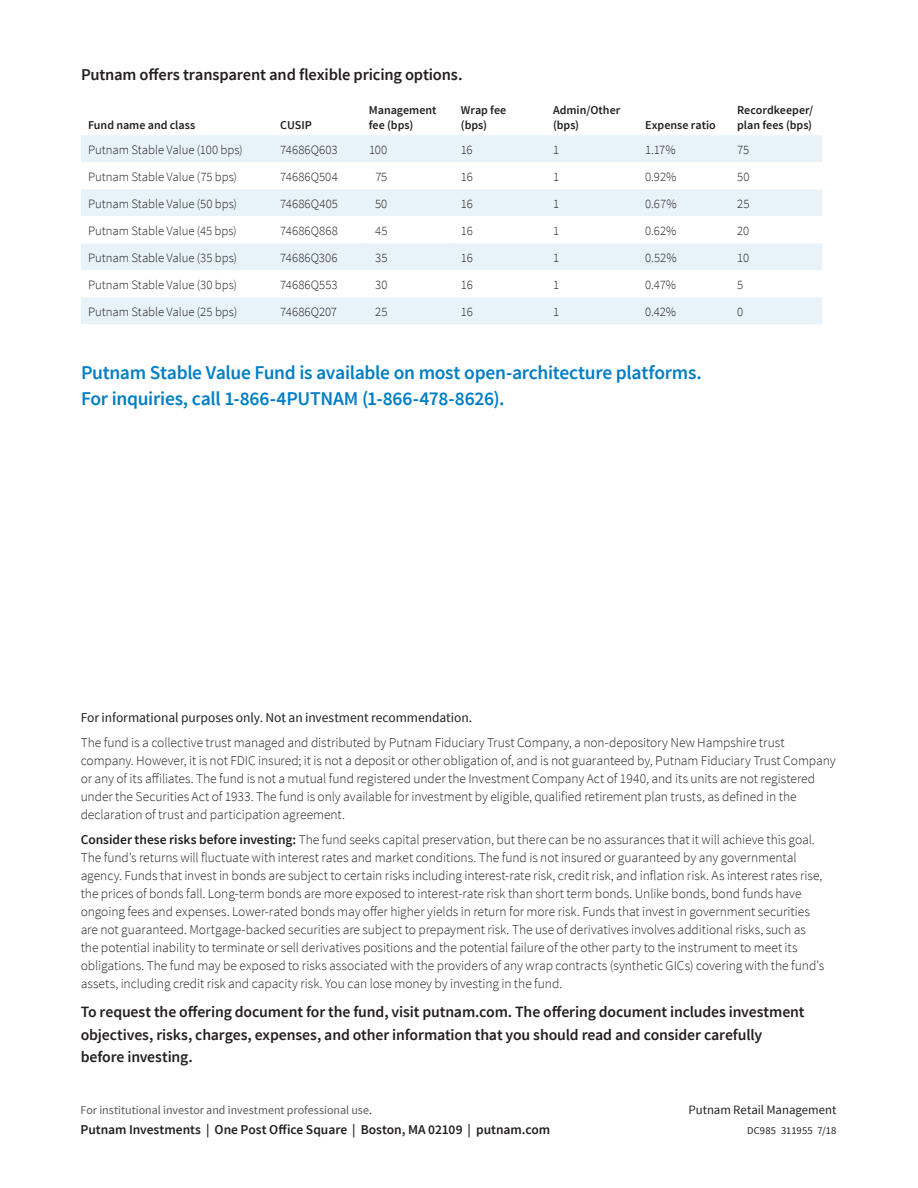
<style>
.page{position:relative;width:918px;height:1188px;background:#fff}
.page>*{position:absolute;margin:0;border:0;box-sizing:border-box;transform-origin:0 0}
.Callout{font:600 19.5px/25.5px "Source Sans Pro";letter-spacing:-.015em;color:#007ec5}
.Subhead{font:600 16.5px "Source Sans Pro";letter-spacing:-.01em;color:#231f20}
.Body{font:600 15.75px/22.5px "Source Sans Pro";letter-spacing:-.01em;color:#231f20}
.Disclosure_small{font:300 13.5px/18px "Source Sans Pro";letter-spacing:-.005em;color:#231f20}
.Source_address{font:600 13.5px "Source Sans Pro";letter-spacing:-.005em;color:#231f20}
.Disclosure_small-2{font:13.5px "Source Sans Pro";letter-spacing:-.005em;color:#231f20}
.Table_text{font:300 12.75px "Source Sans Pro";letter-spacing:-.005em;color:#231f20}
.t1{font:12.75px "Source Sans Pro";letter-spacing:-.005em;color:#231f20}
.Table_text-2{font:300 12.75px "Source Sans Pro";letter-spacing:.015em;color:#231f20}
.Table_head{font:600 12px/14.4px "Source Sans Pro";color:#231f20}
.t2{font:12px "Source Sans Pro";color:#57585a}
.Back_Cover_Job{font:10.5px "Source Sans Pro";letter-spacing:.015em;color:#231f20}
.s1{font-weight:600}
.s2{color:#231f20}
</style>
<div class="page">
<div style="left:81px;top:135px;width:741px;height:189px;background:#e7f3f9"></div>
<svg style="left:81px;top:162px;width:741px;height:81px"></svg>
<svg style="left:362px;top:162px;width:92px;height:81px"></svg>
<svg style="left:81px;top:270px;width:741px;height:27px"></svg>
<p class="Subhead" style="left:81px;top:65px;width:383px">Putnam offers transparent and flexible pricing options.</p>
<p class="Table_head" style="left:88px;top:118px;width:109px">Fund name and class</p>
<p class="Table_head" style="left:280px;top:118px;width:33px">CUSIP</p>
<p class="Table_head" style="left:369px;top:103px;width:69px">Management fee (bps)</p>
<p class="Table_head" style="left:461px;top:103px;width:47px">Wrap fee (bps)</p>
<p class="Table_head" style="left:553px;top:103px;width:69px">Admin/Other (bps)</p>
<p class="Table_head" style="left:645px;top:118px;width:72px">Expense ratio</p>
<p class="Table_head" style="left:737px;top:103px;width:78px">Recordkeeper/ plan fees (bps)</p>
<p class="Table_text" style="left:88px;top:142px;width:156px">Putnam Stable Value (100 bps)</p>
<p class="Table_text" style="left:280px;top:142px;width:59px">74686Q603</p>
<p class="Table_text" style="left:369px;top:142px;width:20px">100</p>
<p class="Table_text" style="left:461px;top:142px;width:13px">16</p>
<p class="Table_text" style="left:553px;top:142px;width:8px">1</p>
<p class="Table_text" style="left:645px;top:142px;width:32px">1.17%</p>
<p class="Table_text" style="left:737px;top:142px;width:14px">75</p>
<p class="Table_text" style="left:88px;top:169px;width:151px">Putnam Stable Value (75 bps)</p>
<p class="Table_text" style="left:280px;top:169px;width:59px">74686Q504</p>
<p class="Table_text" style="left:375px;top:169px;width:14px">75</p>
<p class="Table_text" style="left:461px;top:169px;width:13px">16</p>
<p class="Table_text" style="left:553px;top:169px;width:8px">1</p>
<p class="Table_text" style="left:645px;top:169px;width:33px">0.92%</p>
<p class="Table_text" style="left:737px;top:169px;width:14px">50</p>
<p class="Table_text" style="left:88px;top:196px;width:151px">Putnam Stable Value (50 bps)</p>
<p class="Table_text-2" style="left:280px;top:196px;width:59px">74686Q405</p>
<p class="Table_text" style="left:375px;top:196px;width:14px">50</p>
<p class="Table_text" style="left:461px;top:196px;width:13px">16</p>
<p class="Table_text" style="left:553px;top:196px;width:8px">1</p>
<p class="Table_text" style="left:645px;top:196px;width:33px">0.67%</p>
<p class="Table_text" style="left:737px;top:196px;width:14px">25</p>
<p class="Table_text" style="left:88px;top:223px;width:150px">Putnam Stable Value (45 bps)</p>
<p class="Table_text" style="left:280px;top:223px;width:59px">74686Q868</p>
<p class="Table_text" style="left:375px;top:223px;width:14px">45</p>
<p class="Table_text" style="left:461px;top:223px;width:13px">16</p>
<p class="Table_text" style="left:553px;top:223px;width:8px">1</p>
<p class="Table_text" style="left:645px;top:223px;width:33px">0.62%</p>
<p class="Table_text" style="left:737px;top:223px;width:14px">20</p>
<p class="Table_text" style="left:88px;top:250px;width:151px">Putnam Stable Value (35 bps)</p>
<p class="Table_text" style="left:280px;top:250px;width:59px">74686Q306</p>
<p class="Table_text" style="left:375px;top:250px;width:14px">35</p>
<p class="Table_text" style="left:461px;top:250px;width:13px">16</p>
<p class="Table_text" style="left:553px;top:250px;width:8px">1</p>
<p class="Table_text" style="left:645px;top:250px;width:33px">0.52%</p>
<p class="Table_text" style="left:737px;top:250px;width:13px">10</p>
<p class="Table_text" style="left:88px;top:277px;width:151px">Putnam Stable Value (30 bps)</p>
<p class="Table_text" style="left:280px;top:277px;width:59px">74686Q553</p>
<p class="Table_text" style="left:375px;top:277px;width:14px">30</p>
<p class="Table_text" style="left:461px;top:277px;width:13px">16</p>
<p class="Table_text" style="left:553px;top:277px;width:8px">1</p>
<p class="Table_text" style="left:645px;top:277px;width:33px">0.47%</p>
<p class="Table_text" style="left:737px;top:277px;width:8px">5</p>
<p class="Table_text" style="left:88px;top:304px;width:151px">Putnam Stable Value (25 bps)</p>
<p class="Table_text" style="left:280px;top:304px;width:58px">74686Q207</p>
<p class="Table_text" style="left:375px;top:304px;width:14px">25</p>
<p class="Table_text" style="left:461px;top:304px;width:13px">16</p>
<p class="Table_text" style="left:553px;top:304px;width:8px">1</p>
<p class="Table_text" style="left:645px;top:304px;width:32px">0.42%</p>
<p class="Table_text" style="left:737px;top:304px;width:8px">0</p>
<p class="Callout" style="left:81px;top:360px;width:622px">Putnam Stable Value Fund is available on most open-architecture platforms.<br>For inquiries, call 1-866-4PUTNAM (1-866-478-8626).</p>
<p class="Disclosure_small-2" style="left:81px;top:710px;width:393px">For informational purposes only. Not an investment recommendation.</p>
<p class="Disclosure_small" style="left:81px;top:734px;width:756px">The fund is a collective trust managed and distributed by Putnam Fiduciary Trust Company, a non-depository New Hampshire trust company. However, it is not FDIC insured; it is not a deposit or other obligation of, and is not guaranteed by, Putnam Fiduciary Trust Company or any of its affiliates. The fund is not a mutual fund registered under the Investment Company Act of 1940, and its units are not registered under the Securities Act of 1933. The fund is only available for investment by eligible, qualified retirement plan trusts, as defined in the declaration of trust and participation agreement.</p>
<p class="Disclosure_small" style="left:81px;top:831px;width:745px"><span class="s1">Consider these risks before investing:</span> The fund seeks capital preservation, but there can be no assurances that it will achieve this goal.<br>The fund’s returns will fluctuate with interest rates and market conditions. The fund is not insured or guaranteed by any governmental agency. Funds that invest in bonds are subject to certain risks including interest-rate risk, credit risk, and inflation risk. As interest rates rise, the prices of bonds fall. Long-term bonds are more exposed to interest-rate risk than short term bonds. Unlike bonds, bond funds have ongoing fees and expenses. Lower-rated bonds may offer higher yields in return for more risk. Funds that invest in government securities are not guaranteed. Mortgage-backed securities are subject to prepayment risk. The use of derivatives involves additional risks, such as the potential inability to terminate or sell derivatives positions and the potential failure of the other party to the instrument to meet its obligations. The fund may be exposed to risks associated with the providers of any wrap contracts (synthetic GICs) covering with the fund’s assets, including credit risk and capacity risk. You can lose money by investing in the fund.</p>
<p class="Body" style="left:81px;top:1001px;width:725px">To request the offering document for the fund, visit putnam.com. The offering document includes investment objectives, risks, charges, expenses, and other information that you should read and consider carefully before investing.</p>
<p class="t2" style="left:81px;top:1102px;width:293px">For institutional investor and investment professional use<span class="s2">.</span></p>
<p class="t1" style="left:689px;top:1102px;width:149px">Putnam Retail Management</p>
<p class="Source_address" style="left:81px;top:1121px;width:471px">Putnam Investments | One Post Office Square | Boston, MA 02109 | putnam.com</p>
<p class="Back_Cover_Job" style="left:747px;top:1124px;width:91px">DC985 311955 7/18</p>
</div>
